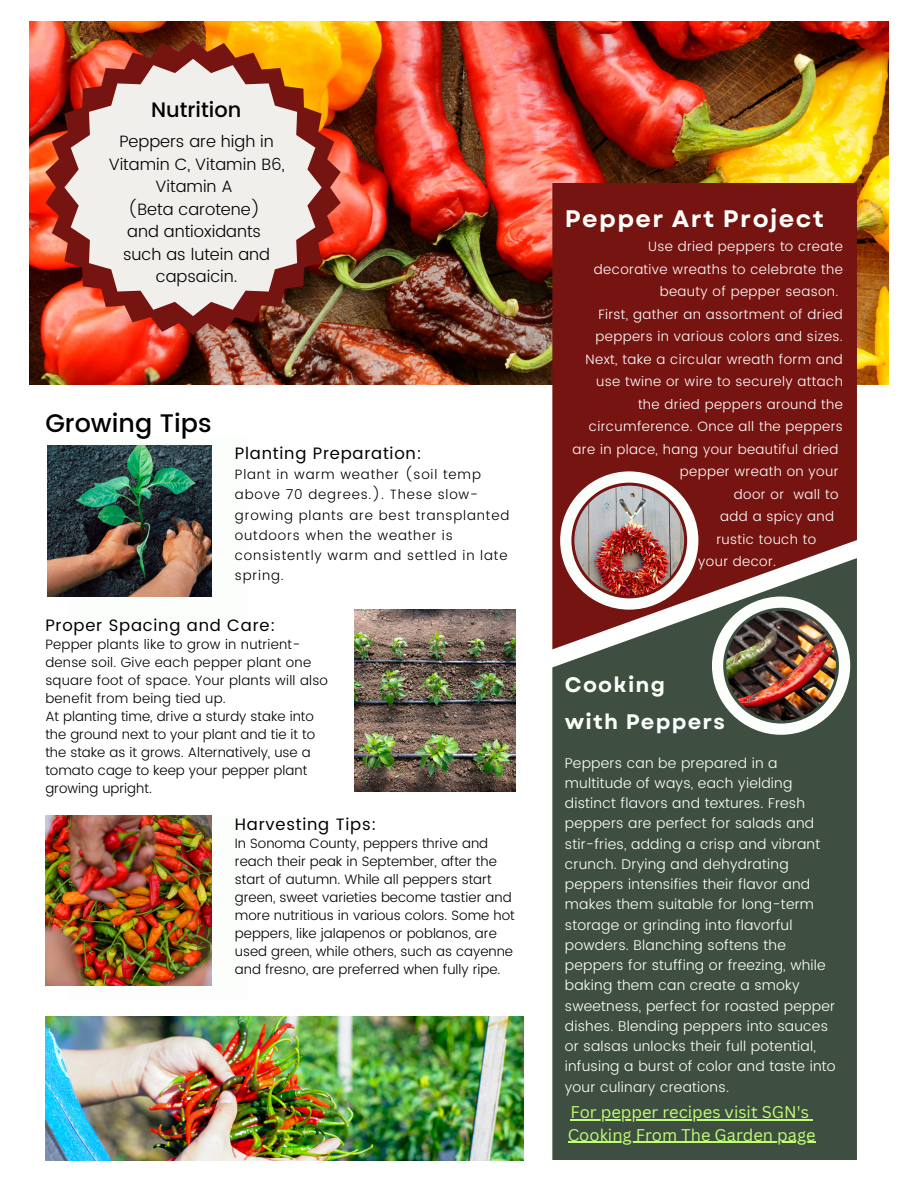
<style>
.page{position:relative;width:918px;height:1188px;background:#fff}
.page>*{position:absolute;margin:0;border:0;box-sizing:border-box;transform-origin:0 0}
.t1{font:500 25.35px "Poppins";color:#000}
.t2{font:700 23.85px "Garet";letter-spacing:.06em;color:#fbfefb}
.t3{font:700 21px "Garet";letter-spacing:.06em;color:#fbfefb}
.t4{font:500 20.85px "Poppins";color:#000}
.t5{font:300 16.5px/22.5px "Poppins";color:#000;text-align:center}
.t6{font:16.5px "Poppins";letter-spacing:.045em;color:#000}
.t7{font:16.5px "Canva Sans";color:#c1ff72}
.t8{font:300 14.1px/20.2px "Poppins";letter-spacing:.015em;color:#fff}
.t9{font:300 13.5px/18px "Poppins";color:#000}
.t10{font:300 13.5px "Poppins";letter-spacing:.03em;color:#fff}
.t11{font:300 13.5px/20.2px "Poppins";letter-spacing:.065em;color:#000}
</style>
<div class="page">
<img style="left:29px;top:21px;width:860px;height:364px">
<div style="left:552px;top:649px;width:305px;height:511px;background:#3e4e40"></div>
<svg style="left:552px;top:183px;width:305px;height:466px;background:#791f1c"></svg>
<img style="left:560px;top:471px;width:138px;height:139px">
<div style="left:69px;top:437px;width:179px;height:184px;background:#fbfefb"></div>
<img style="left:45px;top:1016px;width:478px;height:144px">
<img style="left:47px;top:446px;width:165px;height:150px">
<img style="left:355px;top:610px;width:161px;height:182px">
<div style="left:69px;top:816px;width:179px;height:184px;background:#fbfefb"></div>
<img style="left:45px;top:816px;width:167px;height:170px">
<img style="left:712px;top:597px;width:138px;height:138px">
<img style="left:45px;top:40px;width:296px;height:295px">
<svg style="left:64px;top:59px;width:258px;height:257px;background:#d3b5ac"></svg>
<hr style="left:570px;top:1119px;width:239px;height:1px;background:#c1ff72">
<hr style="left:568px;top:1142px;width:248px;height:1px;background:#c1ff72">
<p class="t4" style="left:151px;top:97px;width:92px">Nutrition</p>
<p class="t5" style="left:109px;top:130px;width:177px">Peppers are high in<br>Vitamin C, Vitamin B6,<br>Vitamin A</p>
<p class="t5" style="left:128px;top:198px;width:134px">(Beta carotene)</p>
<p class="t5" style="left:127px;top:220px;width:135px">and antioxidants</p>
<p class="t5" style="left:123px;top:243px;width:148px">such as lutein and capsaicin.</p>
<p class="t1" style="left:45px;top:408px;width:168px">Growing Tips</p>
<p class="t6" style="left:235px;top:443px;width:188px">Planting Preparation:</p>
<p class="t11" style="left:235px;top:464px;width:276px">Plant in warm weather (soil temp above 70 degrees.). These slow&shy;growing plants are best transplanted outdoors when the weather is consistently warm and settled in late spring.</p>
<p class="t6" style="left:45px;top:616px;width:231px">Proper Spacing and Care:</p>
<p class="t9" style="left:45px;top:636px;width:284px">Pepper plants like to grow in nutrient&shy;dense soil. Give each pepper plant one square foot of space. Your plants will also benefit from being tied up.</p>
<p class="t9" style="left:45px;top:708px;width:271px">At planting time, drive a sturdy stake into the ground next to your plant and tie it to the stake as it grows. Alternatively, use a tomato cage to keep your pepper plant growing upright.</p>
<p class="t6" style="left:235px;top:814px;width:143px">Harvesting Tips:</p>
<p class="t9" style="left:235px;top:834px;width:281px">In Sonoma County, peppers thrive and reach their peak in September, after the start of autumn. While all peppers start green, sweet varieties become tastier and more nutritious in various colors. Some hot peppers, like jalapenos or poblanos, are used green, while others, such as cayenne and fresno, are preferred when fully ripe.</p>
<p class="t2" style="left:565px;top:202px;width:261px">Pepper Art Project</p>
<p class="t10" style="left:648px;top:238px;width:196px">Use dried peppers to create</p>
<p class="t10" style="left:594px;top:261px;width:250px">decorative wreaths to celebrate the</p>
<p class="t10" style="left:660px;top:283px;width:180px">beauty of pepper season.</p>
<p class="t10" style="left:598px;top:306px;width:246px">First, gather an assortment of dried</p>
<p class="t10" style="left:595px;top:328px;width:249px">peppers in various colors and sizes.</p>
<p class="t10" style="left:586px;top:351px;width:259px">Next, take a circular wreath form and</p>
<p class="t10" style="left:596px;top:373px;width:248px">use twine or wire to securely attach</p>
<p class="t10" style="left:638px;top:396px;width:206px">the dried peppers around the</p>
<p class="t10" style="left:589px;top:418px;width:255px">circumference. Once all the peppers</p>
<p class="t10" style="left:573px;top:441px;width:267px">are in place, hang your beautiful dried</p>
<p class="t10" style="left:680px;top:463px;width:160px">pepper wreath on your</p>
<p class="t10" style="left:734px;top:486px;width:106px">door or wall to</p>
<p class="t10" style="left:720px;top:508px;width:115px">add a spicy and</p>
<p class="t10" style="left:716px;top:531px;width:101px">rustic touch to</p>
<p class="t10" style="left:698px;top:553px;width:79px">your decor.</p>
<p class="t3" style="left:565px;top:669px;width:102px">Cooking</p>
<p class="t3" style="left:565px;top:706px;width:162px">with Peppers</p>
<p class="t8" style="left:565px;top:753px;width:272px">Peppers can be prepared in a multitude of ways, each yielding distinct flavors and textures. Fresh peppers are perfect for salads and stir-fries, adding a crisp and vibrant crunch. Drying and dehydrating peppers intensifies their flavor and makes them suitable for long-term storage or grinding into flavorful powders. Blanching softens the peppers for stuffing or freezing, while baking them can create a smoky sweetness, perfect for roasted pepper dishes. Blending peppers into sauces or salsas unlocks their full potential, infusing a burst of color and taste into your culinary creations.</p>
<p class="t7" style="left:570px;top:1101px;width:240px">For pepper recipes visit SGN's</p>
<p class="t7" style="left:568px;top:1123px;width:249px">Cooking From The Garden page</p>
</div>
